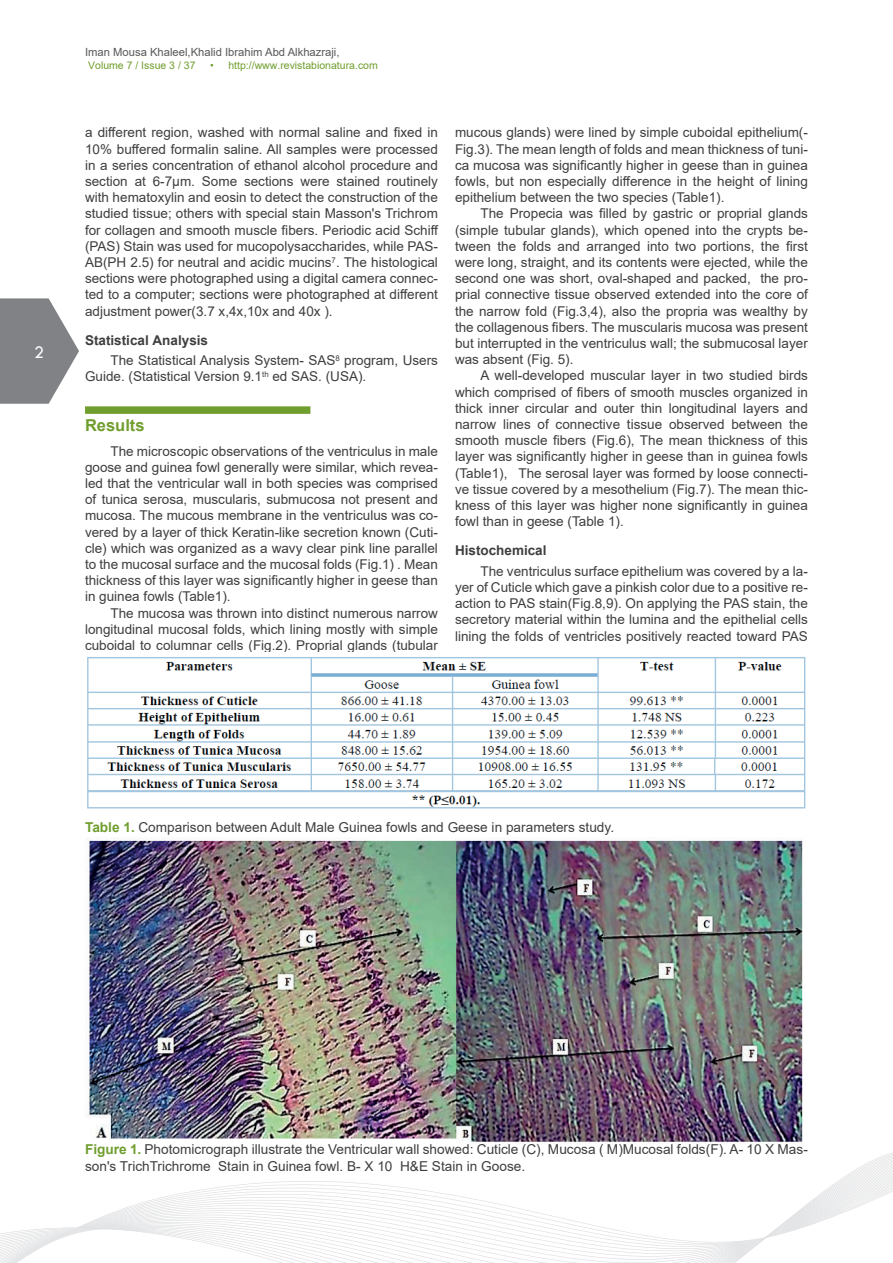
<style>
.page{position:relative;width:893px;height:1263px;background:#fff}
.page>*{position:absolute;margin:0;border:0;box-sizing:border-box;transform-origin:0 0}
.t1{font:18px "Tw Cen";color:#fff}
.t2{font:700 16.5px "Arial";color:#709e2e}
.t3{font:13.65px/16.4px "Arial";color:#3e3e3f}
.t4{font:13.5px/16.2px "Arial";color:#3e3e3f;text-align:justify}
.t5{font:700 13.5px "Arial";color:#3e3e3f}
.t6{font:11.25px "Arial";color:#57585a}
.t7{font:10.5px "Arial";color:#709e2e}
.s1{font-weight:700}
.s2{font-weight:700;color:#709e2e}
</style>
<div class="page">
<svg style="left:0;top:298px;width:79px;height:106px"></svg>
<svg style="left:0;top:1152px;width:893px;height:111px"></svg>
<div style="left:85px;top:406px;width:225px;height:8px;background:#709e2e"></div>
<img style="left:87px;top:657px;width:719px;height:152px">
<img style="left:85px;top:837px;width:718px;height:307px">
<h1 class="t1" style="left:34px;top:341px;width:11px">2</h1>
<p class="t6" style="left:85px;top:44px;width:256px">Iman Mousa Khaleel,Khalid Ibrahim Abd Alkhazraji,</p>
<p class="t7" style="left:88px;top:58px;width:109px">Volume 7 / Issue 3 / 37</p>
<p class="t7" style="left:210px;top:58px;width:169px">• http://www.revistabionatura.com</p>
<p class="t4" style="left:85px;top:124px;width:355px">a different region, washed with normal saline and fixed in 10% buffered formalin saline. All samples were processed in a series concentration of ethanol alcohol procedure and section at 6-7µm. Some sections were stained routinely with hematoxylin and eosin to detect the construction of the studied tissue; others with special stain Masson's Trichrom for collagen and smooth muscle fibers. Periodic acid Schiff (PAS) Stain was used for mucopolysaccharides, while PAS-AB(PH 2.5) for neutral and acidic mucins<sup>7</sup>. The histological sections were photographed using a digital camera connec&shy;ted to a computer; sections were photographed at different adjustment power(3.7 x,4x,10x and 40x ).</p>
<p class="t4" style="left:111px;top:330px;width:329px;line-height:20.4px;text-indent:-26px"><span class="s1">Statistical Analysis<br></span>The Statistical Analysis System- SAS<sup>8</sup> program, Users</p>
<p class="t4" style="left:85px;top:368px;width:283px">Guide. (Statistical Version 9.1<sup>th</sup> ed SAS. (USA).</p>
<p class="t2" style="left:85px;top:413px;width:61px">Results</p>
<p class="t4" style="left:85px;top:443px;width:354px;text-indent:26px">The microscopic observations of the ventriculus in male goose and guinea fowl generally were similar, which revea&shy;led that the ventricular wall in both species was comprised of tunica serosa, muscularis, submucosa not present and mucosa. The mucous membrane in the ventriculus was co&shy;vered by a layer of thick Keratin-like secretion known (Cuti&shy;cle) which was organized as a wavy clear pink line parallel to the mucosal surface and the mucosal folds (Fig.1) . Mean thickness of this layer was significantly higher in geese than in guinea fowls (Table1).</p>
<p class="t4" style="left:85px;top:605px;width:354px;text-indent:26px">The mucosa was thrown into distinct numerous narrow longitudinal mucosal folds, which lining mostly with simple cuboidal to columnar cells (Fig.2). Proprial glands (tubular</p>
<p class="t4" style="left:455px;top:124px;width:354px">mucous glands) were lined by simple cuboidal epithelium(- Fig.3). The mean length of folds and mean thickness of tuni&shy;ca mucosa was significantly higher in geese than in guinea fowls, but non especially difference in the height of lining epithelium between the two species (Table1).</p>
<p class="t4" style="left:455px;top:205px;width:354px;text-indent:26px">The Propecia was filled by gastric or proprial glands (simple tubular glands), which opened into the crypts be&shy;tween the folds and arranged into two portions, the first were long, straight, and its contents were ejected, while the second one was short, oval-shaped and packed, the pro&shy;prial connective tissue observed extended into the core of the narrow fold (Fig.3,4), also the propria was wealthy by the collagenous fibers. The muscularis mucosa was present but interrupted in the ventriculus wall; the submucosal layer was absent (Fig. 5).</p>
<p class="t4" style="left:455px;top:367px;width:354px;text-indent:26px">A well-developed muscular layer in two studied birds which comprised of fibers of smooth muscles organized in thick inner circular and outer thin longitudinal layers and narrow lines of connective tissue observed between the smooth muscle fibers (Fig.6), The mean thickness of this layer was significantly higher in geese than in guinea fowls (Table1), The serosal layer was formed by loose connecti&shy;ve tissue covered by a mesothelium (Fig.7). The mean thic&shy;kness of this layer was higher none significantly in guinea fowl than in geese (Table 1).</p>
<p class="t5" style="left:455px;top:541px;width:93px">Histochemical</p>
<p class="t4" style="left:455px;top:563px;width:354px;text-indent:26px">The ventriculus surface epithelium was covered by a la&shy;yer of Cuticle which gave a pinkish color due to a positive re&shy;action to PAS stain(Fig.8,9). On applying the PAS stain, the secretory material within the lumina and the epithelial cells lining the folds of ventricles positively reacted toward PAS</p>
<p class="t3" style="left:85px;top:819px;width:531px"><span class="s2">Table 1.</span> Comparison between Adult Male Guinea fowls and Geese in parameters study.</p>
<p class="t3" style="left:85px;top:1141px;width:724px"><span class="s2">Figure 1.</span> Photomicrograph illustrate the Ventricular wall showed: Cuticle (C), Mucosa ( M)Mucosal folds(F). A- 10 X Mas&shy;son's TrichTrichrome Stain in Guinea fowl. B- X 10 H&amp;E Stain in Goose.</p>
</div>
